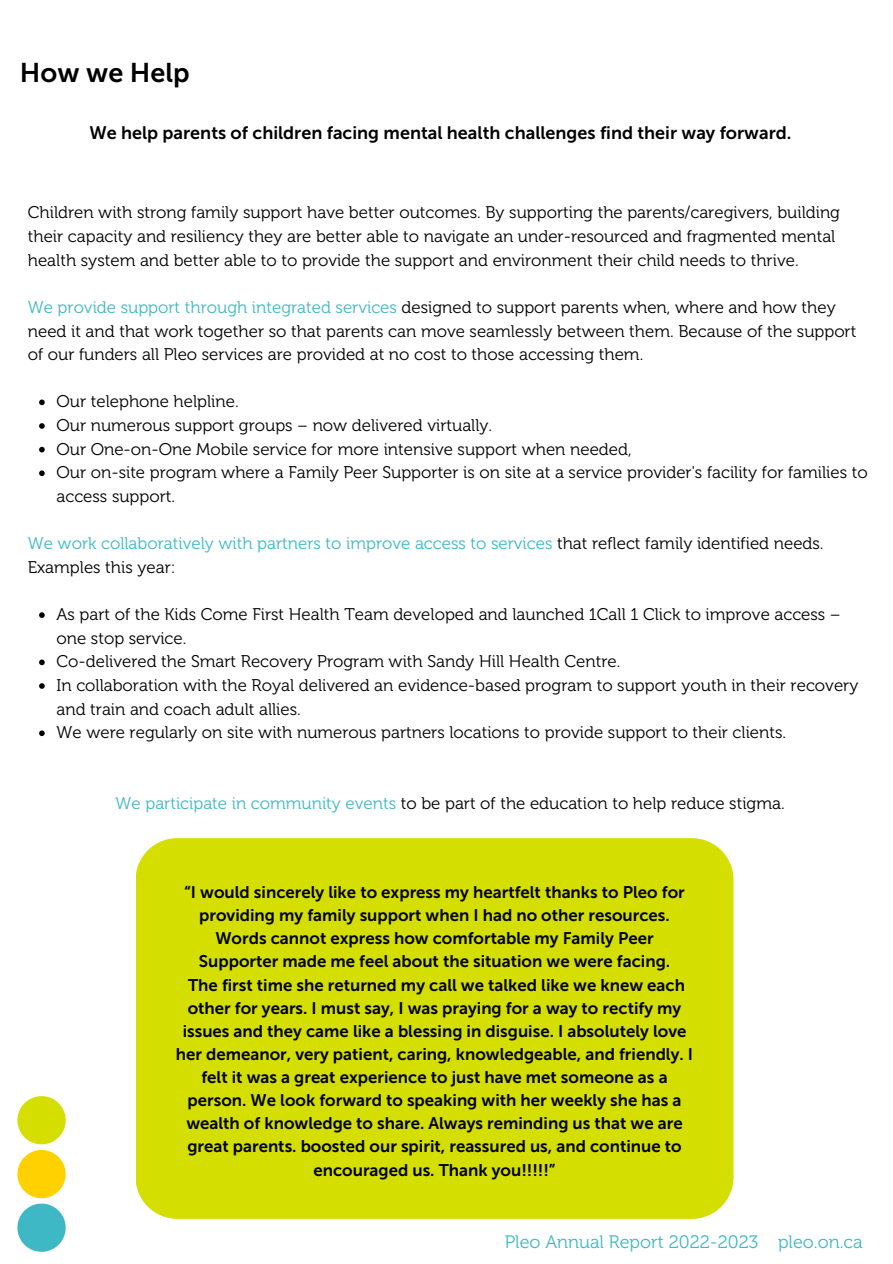
<style>
.page{position:relative;width:893px;height:1264px;background:#fff}
.page>*{position:absolute;margin:0;border:0;box-sizing:border-box;transform-origin:0 0}
.t1{font:27px "Museo Sans 700";color:#000}
.t2{font:18px "Museo Sans 700";color:#000}
.t3{font:18px "Museo 300";color:#3db8c4}
.t4{font:16.8px/23.7px "Museo 300";color:#000}
.t5{font:16.8px/23.1px "Museo Sans 700";color:#000;text-align:center}
.t6{font:16.8px/23.7px "Museo 300";color:#3db8c4}
.s1{color:#3db8c4}
.s2{color:#000}
</style>
<div class="page">
<svg style="left:39px;top:399px;width:6px;height:6px"></svg>
<svg style="left:39px;top:423px;width:6px;height:6px"></svg>
<svg style="left:39px;top:447px;width:6px;height:5px"></svg>
<svg style="left:39px;top:470px;width:6px;height:6px"></svg>
<svg style="left:39px;top:612px;width:6px;height:6px"></svg>
<svg style="left:39px;top:659px;width:6px;height:6px"></svg>
<svg style="left:39px;top:683px;width:6px;height:5px"></svg>
<svg style="left:39px;top:730px;width:6px;height:6px"></svg>
<div style="left:136px;top:838px;width:597px;height:380px;background:#d4de00"></div>
<svg style="left:17px;top:1096px;width:49px;height:155px"></svg>
<h1 class="t1" style="left:20px;top:58px;width:171px">How we Help</h1>
<p class="t2" style="left:89px;top:122px;width:703px">We help parents of children facing mental health challenges find their way forward.</p>
<p class="t4" style="left:28px;top:201px;width:813px">Children with strong family support have better outcomes. By supporting the parents/caregivers, building their capacity and resiliency they are better able to navigate an under-resourced and fragmented mental health system and better able to to provide the support and environment their child needs to thrive.</p>
<p class="t4" style="left:28px;top:295px;width:830px"><span class="s1">We provide support through integrated services</span> designed to support parents when, where and how they need it and that work together so that parents can move seamlessly between them. Because of the support of our funders all Pleo services are provided at no cost to those accessing them.</p>
<p class="t4" style="left:57px;top:390px;width:812px">Our telephone helpline.<br>Our numerous support groups – now delivered virtually.<br>Our One-on-One Mobile service for more intensive support when needed,<br>Our on-site program where a Family Peer Supporter is on site at a service provider's facility for families to access support.</p>
<p class="t6" style="left:28px;top:532px;width:797px">We work collaboratively with partners to improve access to services <span class="s2">that reflect family identified needs.<br>Examples this year:</span></p>
<p class="t4" style="left:57px;top:603px;width:803px">As part of the Kids Come First Health Team developed and launched 1Call 1 Click to improve access – one stop service.<br>Co-delivered the Smart Recovery Program with Sandy Hill Health Centre.<br>In collaboration with the Royal delivered an evidence-based program to support youth in their recovery and train and coach adult allies.<br>We were regularly on site with numerous partners locations to provide support to their clients.</p>
<p class="t4" style="left:116px;top:792px;width:670px"><span class="s1">We participate in community events</span> to be part of the education to help reduce stigma.</p>
<p class="t5" style="left:176px;top:880px;width:518px">“I would sincerely like to express my heartfelt thanks to Pleo for providing my family support when I had no other resources.<br>Words cannot express how comfortable my Family Peer Supporter made me feel about the situation we were facing.<br>The first time she returned my call we talked like we knew each other for years. I must say, I was praying for a way to rectify my issues and they came like a blessing in disguise. I absolutely love her demeanor, very patient, caring, knowledgeable, and friendly. I felt it was a great experience to just have met someone as a person. We look forward to speaking with her weekly she has a wealth of knowledge to share. Always reminding us that we are great parents. boosted our spirit, reassured us, and continue to encouraged us. Thank you!!!!!”</p>
<p class="t3" style="left:505px;top:1231px;width:359px">Pleo Annual Report 2022-2023 pleo.on.ca</p>
</div>
